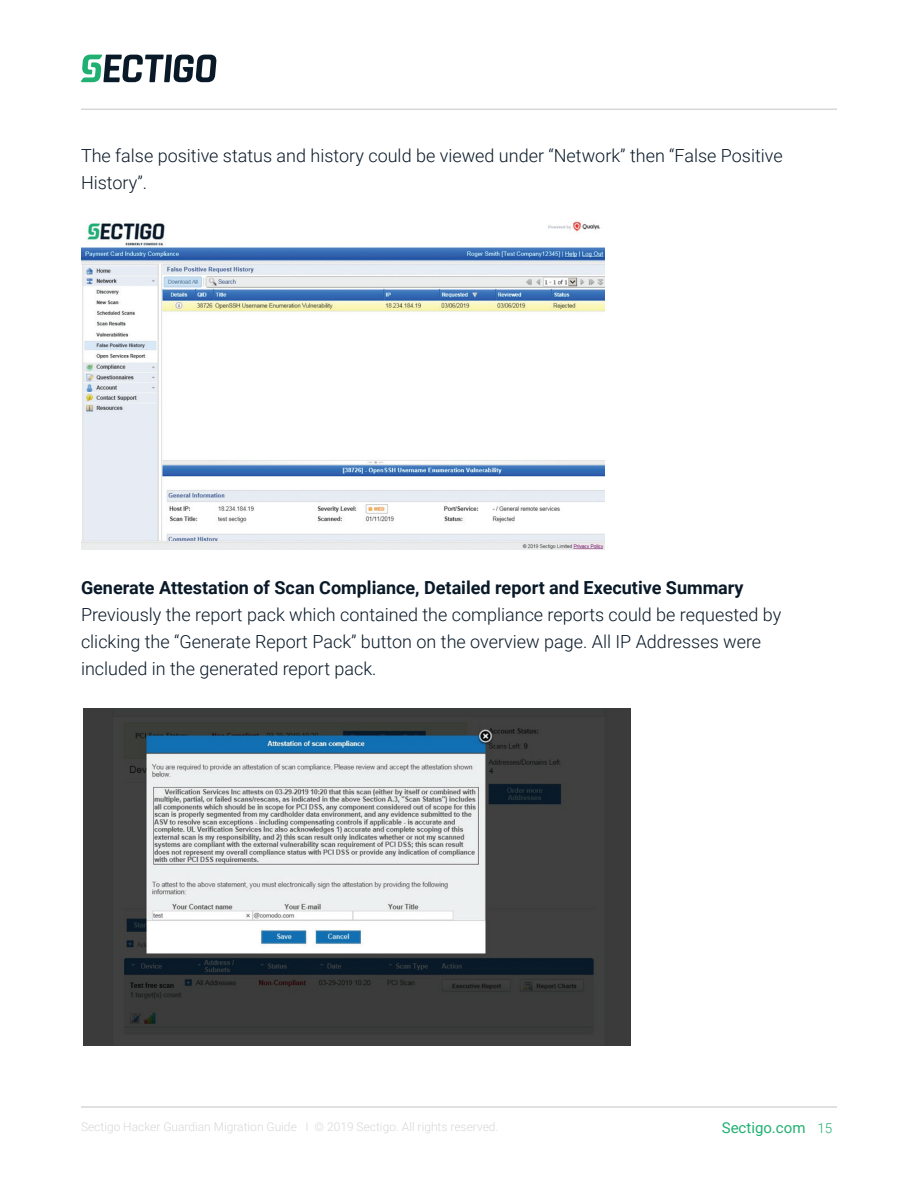
<style>
.page{position:relative;width:918px;height:1188px;background:#fff}
.page>*{position:absolute;margin:0;border:0;box-sizing:border-box;transform-origin:0 0}
.t1{font:300 18px/27px "Roboto";color:#091928}
.t2{font:700 18px "Roboto";color:#091928}
.t3{font:15px "Roboto";color:#20b072}
.t4{font:300 12px "Roboto";color:#d9d7d5}
.s1{font-weight:300;font-size:13.5px}
</style>
<div class="page">
<hr style="left:81px;top:1106px;width:756px;height:2px;background:#d9d7d5">
<hr style="left:81px;top:109px;width:756px;height:1px;background:#d9d7d5">
<svg style="left:81px;top:55px;width:136px;height:27px"></svg>
<img style="left:81px;top:220px;width:524px;height:330px">
<img style="left:83px;top:708px;width:548px;height:338px">
<p class="t1" style="left:81px;top:141px;width:703px">The false positive status and history could be viewed under “Network” then “False Positive<br>History”.</p>
<p class="t2" style="left:81px;top:575px;width:664px">Generate Attestation of Scan Compliance, Detailed report and Executive Summary</p>
<p class="t1" style="left:81px;top:600px;width:702px">Previously the report pack which contained the compliance reports could be requested by clicking the “Generate Report Pack” button on the overview page. All IP Addresses were included in the generated report pack.</p>
<p class="t4" style="left:81px;top:1119px;width:419px">Sectigo Hacker Guardian Migration Guide I © 2019 Sectigo. All rights reserved.</p>
<p class="t3" style="left:722px;top:1118px;width:112px">Sectigo.com <span class="s1">15</span></p>
</div>
